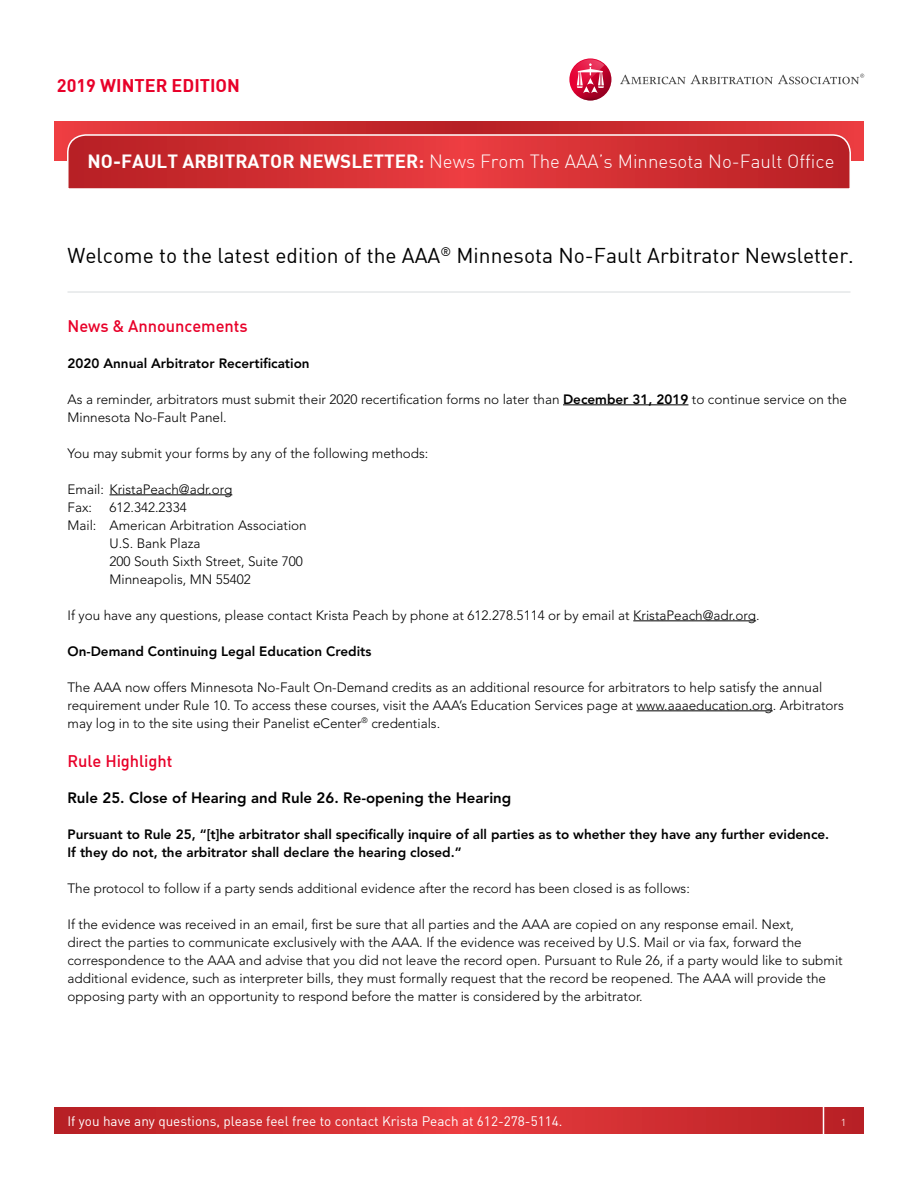
<style>
.page{position:relative;width:918px;height:1188px;background:#fff}
.page>*{position:absolute;margin:0;border:0;box-sizing:border-box;transform-origin:0 0}
.t1{font:21px "DIN";color:#000}
.t2{font:18.75px "DIN Light Alternate";color:#fff}
.t3{font:18px "DIN Bold";color:#e80029}
.t4{font:16.5px "DIN Medium Alternate";letter-spacing:-.005em;color:#e80029}
.t5{font:800 15px "Avenir LT Std";color:#000}
.t6{font:300 13.5px/18px "Avenir LT Std";color:#000}
.t7{font:800 13.5px/18px "Avenir LT Std";color:#000}
.t8{font:13.5px "DIN";color:#fff}
.t9{font:12px "DIN Light Alternate";color:#fff}
.s1{font-family:"DIN Bold"}
.s2{font-weight:800}
</style>
<div class="page">
<svg style="left:54px;top:1107px;width:810px;height:27px;background:#cf2d31"></svg>
<hr style="left:823px;top:1094px;width:1px;height:54px;background:#fff">
<svg style="left:55px;top:122px;width:808px;height:38px;background:#d12e32"></svg>
<svg style="left:66px;top:134px;width:786px;height:55px;background:#d1373a"></svg>
<svg style="left:620px;top:74px;width:244px;height:10px"></svg>
<svg style="left:569px;top:58px;width:42px;height:42px"></svg>
<svg style="left:570px;top:59px;width:35px;height:41px"></svg>
<hr style="left:563px;top:405px;width:125px;height:1px;background:#000">
<hr style="left:110px;top:495px;width:122px;height:1px;background:#000">
<hr style="left:633px;top:621px;width:123px;height:1px;background:#000">
<hr style="left:636px;top:711px;width:137px;height:1px;background:#000">
<hr style="left:68px;top:291px;width:782px;height:2px;background:#e5e7e8">
<h3 class="t3" style="left:57px;top:73px;width:185px">2019 WINTER EDITION</h3>
<h2 class="t2" style="left:88px;top:150px;width:748px"><span class="s1">NO-FAULT ARBITRATOR NEWSLETTER:</span> News From The AAA’s Minnesota No-Fault Office</h2>
<p class="t1" style="left:68px;top:242px;width:788px">Welcome to the latest edition of the AAA<sup>®</sup> Minnesota No-Fault Arbitrator Newsletter.</p>
<p class="t4" style="left:68px;top:315px;width:182px">News &amp; Announcements</p>
<p class="t7" style="left:68px;top:354px;width:244px">2020 Annual Arbitrator Recertification</p>
<p class="t6" style="left:68px;top:390px;width:781px">As a reminder, arbitrators must submit their 2020 recertification forms no later than <span class="s2">December 31, 2019</span> to continue service on the<br>Minnesota No-Fault Panel.</p>
<p class="t6" style="left:68px;top:444px;width:363px">You may submit your forms by any of the following methods:</p>
<p class="t6" style="left:68px;top:480px;width:166px">Email: KristaPeach@adr.org</p>
<p class="t6" style="left:68px;top:498px;width:26px">Fax:</p>
<p class="t6" style="left:109px;top:498px;width:79px">612.342.2334</p>
<p class="t6" style="left:68px;top:516px;width:241px">Mail: American Arbitration Association</p>
<p class="t6" style="left:109px;top:534px;width:93px">U.S. Bank Plaza</p>
<p class="t6" style="left:109px;top:552px;width:195px">200 South Sixth Street, Suite 700</p>
<p class="t6" style="left:109px;top:570px;width:143px">Minneapolis, MN 55402</p>
<p class="t6" style="left:68px;top:606px;width:694px">If you have any questions, please contact Krista Peach by phone at 612.278.5114 or by email at KristaPeach@adr.org.</p>
<p class="t7" style="left:68px;top:642px;width:306px">On-Demand Continuing Legal Education Credits</p>
<p class="t6" style="left:68px;top:678px;width:778px">The AAA now offers Minnesota No-Fault On-Demand credits as an additional resource for arbitrators to help satisfy the annual requirement under Rule 10. To access these courses, visit the AAA’s Education Services page at www.aaaeducation.org. Arbitrators may log in to the site using their Panelist eCenter<sup>®</sup> credentials.</p>
<p class="t4" style="left:68px;top:750px;width:106px">Rule Highlight</p>
<p class="t5" style="left:68px;top:788px;width:445px">Rule 25. Close of Hearing and Rule 26. Re-opening the Hearing</p>
<p class="t7" style="left:68px;top:825px;width:763px">Pursuant to Rule 25, “[t]he arbitrator shall specifically inquire of all parties as to whether they have any further evidence.<br>If they do not, the arbitrator shall declare the hearing closed.”</p>
<p class="t6" style="left:68px;top:879px;width:624px">The protocol to follow if a party sends additional evidence after the record has been closed is as follows:</p>
<p class="t6" style="left:68px;top:915px;width:777px">If the evidence was received in an email, first be sure that all parties and the AAA are copied on any response email. Next,<br>direct the parties to communicate exclusively with the AAA. If the evidence was received by U.S. Mail or via fax, forward the correspondence to the AAA and advise that you did not leave the record open. Pursuant to Rule 26, if a party would like to submit additional evidence, such as interpreter bills, they must formally request that the record be reopened. The AAA will provide the opposing party with an opportunity to respond before the matter is considered by the arbitrator.</p>
<p class="t8" style="left:68px;top:1112px;width:497px">If you have any questions, please feel free to contact Krista Peach at 612-278-5114.</p>
<p class="t9" style="left:842px;top:1114px;width:6px">1</p>
</div>
